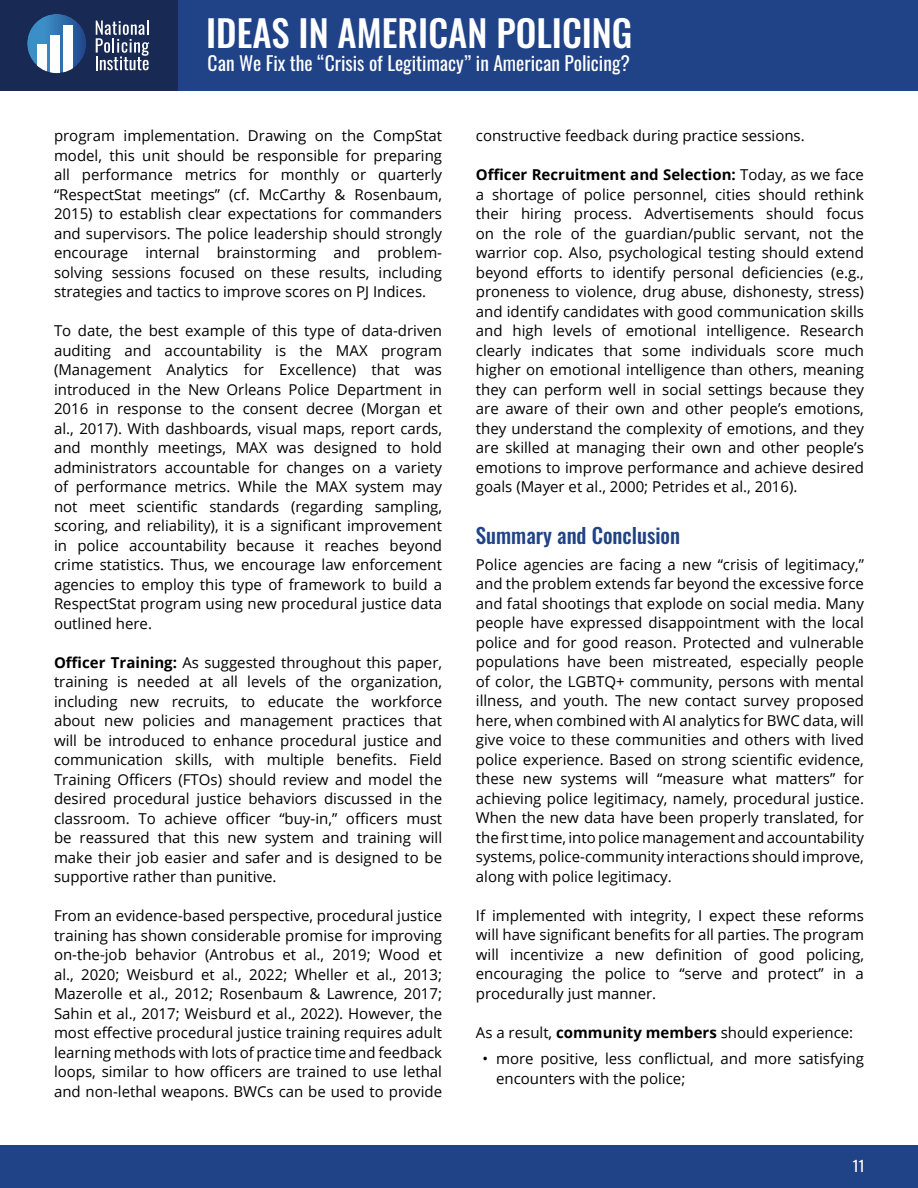
<style>
.page{position:relative;width:918px;height:1188px;background:#fff}
.page>*{position:absolute;margin:0;border:0;box-sizing:border-box;transform-origin:0 0}
.t1{font:500 36.75px "Oswald";color:#fff}
.t2{font:500 21px "Oswald";color:#204287}
.t3{font:19.5px "Oswald";color:#fff}
.t4{font:15px/19.5px "Open Sans";color:#000;text-align:justify}
.t5{font:15px "Oswald";color:#fff}
.s1{font-weight:700}
</style>
<div class="page">
<div style="left:0;top:1145px;width:918px;height:43px;background:#204287"></div>
<div style="left:178px;top:0;width:740px;height:91px;background:#204287"></div>
<div style="left:0;top:0;width:178px;height:91px;background:#182a53"></div>
<svg style="left:96px;top:21px;width:53px;height:49px"></svg>
<svg style="left:27px;top:14px;width:59px;height:59px;background:#3e7cb4"></svg>
<div style="left:38px;top:44px;width:9px;height:29px;background:#fff"></div>
<div style="left:51px;top:35px;width:9px;height:38px;background:#fff"></div>
<div style="left:64px;top:25px;width:9px;height:48px;background:#fff"></div>
<h1 class="t1" style="left:206px;top:13px;width:428px">IDEAS IN AMERICAN POLICING</h1>
<h3 class="t3" style="left:208px;top:46px;width:424px">Can We Fix the “Crisis of Legitimacy” in American Policing?</h3>
<p class="t4" style="left:54px;top:125px;width:390px">program implementation. Drawing on the CompStat model, this unit should be responsible for preparing all performance metrics for monthly or quarterly “RespectStat meetings” (cf. McCarthy &amp; Rosenbaum, 2015) to establish clear expectations for commanders and supervisors. The police leadership should strongly encourage internal brainstorming and problem&shy;solving sessions focused on these results, including strategies and tactics to improve scores on PJ Indices.</p>
<p class="t4" style="left:54px;top:320px;width:390px">To date, the best example of this type of data-driven auditing and accountability is the MAX program (Management Analytics for Excellence) that was introduced in the New Orleans Police Department in 2016 in response to the consent decree (Morgan et al., 2017). With dashboards, visual maps, report cards, and monthly meetings, MAX was designed to hold administrators accountable for changes on a variety of performance metrics. While the MAX system may not meet scientific standards (regarding sampling, scoring, and reliability), it is a significant improvement in police accountability because it reaches beyond crime statistics. Thus, we encourage law enforcement agencies to employ this type of framework to build a RespectStat program using new procedural justice data outlined here.</p>
<p class="t4" style="left:54px;top:652px;width:390px"><span class="s1">Officer Training:</span> As suggested throughout this paper, training is needed at all levels of the organization, including new recruits, to educate the workforce about new policies and management practices that will be introduced to enhance procedural justice and communication skills, with multiple benefits. Field Training Officers (FTOs) should review and model the desired procedural justice behaviors discussed in the classroom. To achieve officer “buy‑in,” officers must be reassured that this new system and training will make their job easier and safer and is designed to be supportive rather than punitive.</p>
<p class="t4" style="left:54px;top:905px;width:390px">From an evidence-based perspective, procedural justice training has shown considerable promise for improving on-the-job behavior (Antrobus et al., 2019; Wood et al., 2020; Weisburd et al., 2022; Wheller et al., 2013; Mazerolle et al., 2012; Rosenbaum &amp; Lawrence, 2017; Sahin et al., 2017; Weisburd et al., 2022). However, the most effective procedural justice training requires adult learning methods with lots of practice time and feedback loops, similar to how officers are trained to use lethal and non-lethal weapons. BWCs can be used to provide</p>
<p class="t4" style="left:476px;top:125px;width:330px">constructive feedback during practice sessions.</p>
<p class="t4" style="left:476px;top:164px;width:390px"><span class="s1">Officer Recruitment and Selection:</span> Today, as we face a shortage of police personnel, cities should rethink their hiring process. Advertisements should focus on the role of the guardian/public servant, not the warrior cop. Also, psychological testing should extend beyond efforts to identify personal deficiencies (e.g., proneness to violence, drug abuse, dishonesty, stress) and identify candidates with good communication skills and high levels of emotional intelligence. Research clearly indicates that some individuals score much higher on emotional intelligence than others, meaning they can perform well in social settings because they are aware of their own and other people’s emotions, they understand the complexity of emotions, and they are skilled at managing their own and other people’s emotions to improve performance and achieve desired goals (Mayer et al., 2000; Petrides et al., 2016).</p>
<h2 class="t2" style="left:476px;top:524px;width:206px">Summary and Conclusion</h2>
<p class="t4" style="left:476px;top:554px;width:390px">Police agencies are facing a new “crisis of legitimacy,” and the problem extends far beyond the excessive force and fatal shootings that explode on social media. Many people have expressed disappointment with the local police and for good reason. Protected and vulnerable populations have been mistreated, especially people of color, the LGBTQ+ community, persons with mental illness, and youth. The new contact survey proposed here, when combined with AI analytics for BWC data, will give voice to these communities and others with lived police experience. Based on strong scientific evidence, these new systems will “measure what matters” for achieving police legitimacy, namely, procedural justice.<br>When the new data have been properly translated, for the first time, into police management and accountability systems, police-community interactions should improve, along with police legitimacy.</p>
<p class="t4" style="left:476px;top:905px;width:390px">If implemented with integrity, I expect these reforms will have significant benefits for all parties. The program will incentivize a new definition of good policing, encouraging the police to “serve and protect” in a procedurally just manner.</p>
<p class="t4" style="left:476px;top:1022px;width:379px">As a result, <span class="s1">community members</span> should experience:</p>
<p class="t4" style="left:496px;top:1048px;width:369px;text-indent:-14px">• more positive, less conflictual, and more satisfying encounters with the police;</p>
<p class="t5" style="left:853px;top:1152px;width:13px">11</p>
</div>
